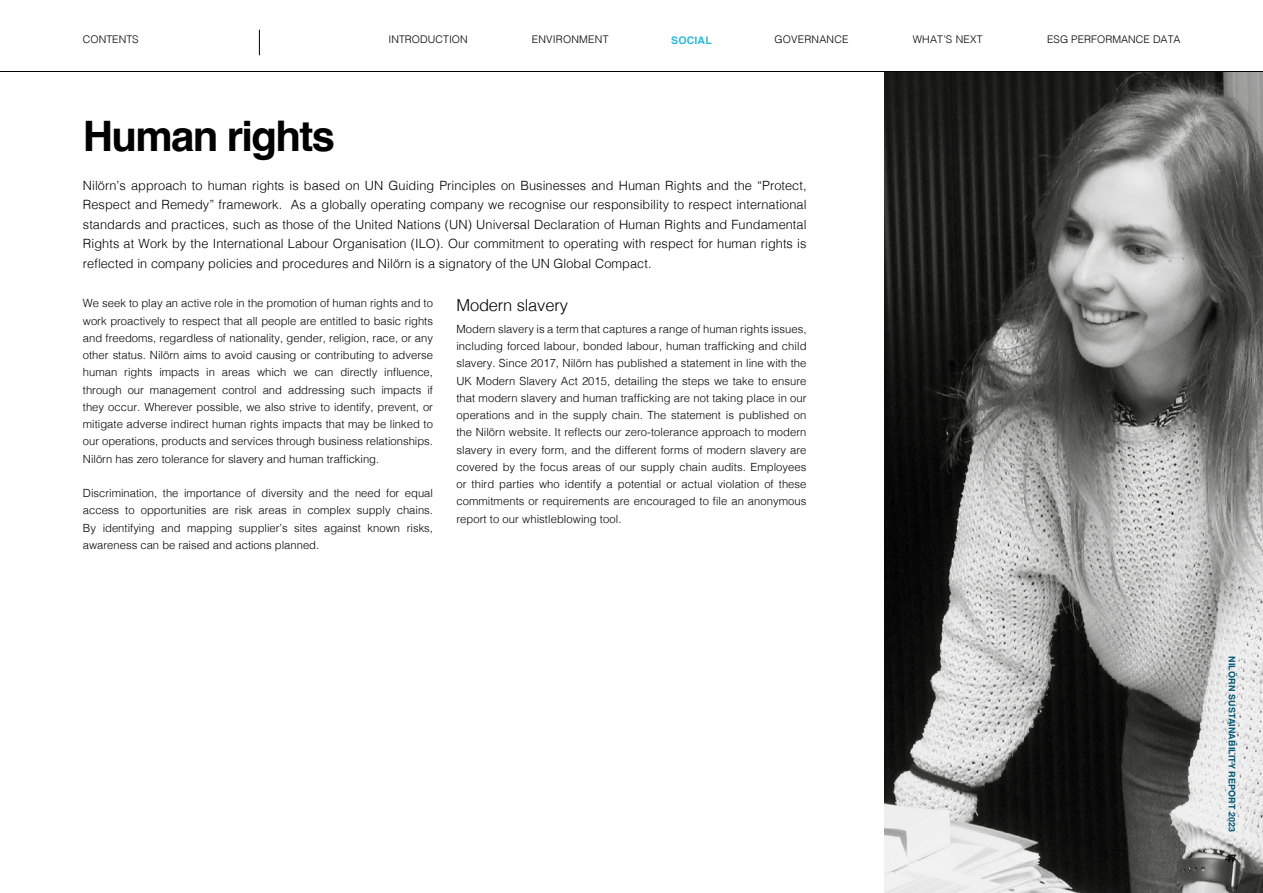
<style>
.page{position:relative;width:1263px;height:893px;background:#fff}
.page>*{position:absolute;margin:0;border:0;box-sizing:border-box;transform-origin:0 0}
.t1{font:700 42px "Helvetica";letter-spacing:-.04em;color:#000}
.t2{font:300 16.5px "Helvetica";letter-spacing:-.01em;color:#000}
.t3{font:300 12.75px/19.5px "Helvetica";letter-spacing:.005em;color:#000;text-align:justify}
.t4{font:300 11.25px/17.2px "Helvetica";color:#000;text-align:justify}
.t5{font:300 10.5px "Helvetica";letter-spacing:.005em;color:#000}
.t6{font:700 10.5px "Helvetica";letter-spacing:.02em;color:#2cbad8}
.t7{font:500 10.5px "Helvetica Neue";color:#000}
.t8{font:300 10.5px "Helvetica Neue";color:#000}
.t9{font:700 9px "Helvetica";letter-spacing:.01em;color:#005776}
</style>
<div class="page">
<img style="left:884px;top:72px;width:379px;height:821px">
<hr style="left:0;top:71px;width:1263px;height:1px;background:#000">
<svg style="left:259px;top:30px;width:1px;height:25px"></svg>
<p class="t5" style="left:83px;top:31px;width:57px">CONTENTS</p>
<p class="t5" style="left:388px;top:30px;width:81px">INTRODUCTION</p>
<p class="t5" style="left:532px;top:31px;width:78px">ENVIRONMENT</p>
<p class="t6" style="left:671px;top:34px;width:42px">SOCIAL</p>
<p class="t5" style="left:774px;top:31px;width:76px">GOVERNANCE</p>
<p class="t5" style="left:913px;top:31px;width:71px">WHAT’S NEXT</p>
<p class="t5" style="left:1047px;top:30px;width:135px">ESG PERFORMANCE DATA</p>
<h1 class="t1" style="left:83px;top:110px;width:254px">Human rights</h1>
<p class="t3" style="left:83px;top:175px;width:725px">Nilörn’s approach to human rights is based on UN Guiding Principles on Businesses and Human Rights and the “Protect, Respect and Remedy” framework. As a globally operating company we recognise our responsibility to respect international standards and practices, such as those of the United Nations (UN) Universal Declaration of Human Rights and Fundamental Rights at Work by the International Labour Organisation (ILO). Our commitment to operating with respect for human rights is reflected in company policies and procedures and Nilörn is a signatory of the UN Global Compact.</p>
<p class="t4" style="left:83px;top:294px;width:352px">We seek to play an active role in the promotion of human rights and to work proactively to respect that all people are entitled to basic rights and freedoms, regardless of nationality, gender, religion, race, or any other status. Nilörn aims to avoid causing or contributing to adverse human rights impacts in areas which we can directly influence, through our management control and addressing such impacts if they occur. Wherever possible, we also strive to identify, prevent, or mitigate adverse indirect human rights impacts that may be linked to our operations, products and services through business relationships.<br>Nilörn has zero tolerance for slavery and human trafficking.</p>
<p class="t4" style="left:83px;top:484px;width:352px">Discrimination, the importance of diversity and the need for equal access to opportunities are risk areas in complex supply chains.<br>By identifying and mapping supplier’s sites against known risks, awareness can be raised and actions planned.</p>
<h2 class="t2" style="left:456px;top:291px;width:113px">Modern slavery</h2>
<p class="t4" style="left:456px;top:319px;width:352px">Modern slavery is a term that captures a range of human rights issues, including forced labour, bonded labour, human trafficking and child slavery. Since 2017, Nilörn has published a statement in line with the UK Modern Slavery Act 2015, detailing the steps we take to ensure that modern slavery and human trafficking are not taking place in our operations and in the supply chain. The statement is published on the Nilörn website. It reflects our zero-tolerance approach to modern slavery in every form, and the different forms of modern slavery are covered by the focus areas of our supply chain audits. Employees or third parties who identify a potential or actual violation of these commitments or requirements are encouraged to file an anonymous report to our whistleblowing tool.</p>
<p class="t9" style="left:1237px;top:656px;width:178px;rotate:90deg">NILÖRN SUSTAINABILITY REPORT 2023</p>
<p class="t8" style="left:1228px;top:831px;width:7px">_</p>
<p class="t7" style="left:1225px;top:850px;width:13px">47</p>
</div>
